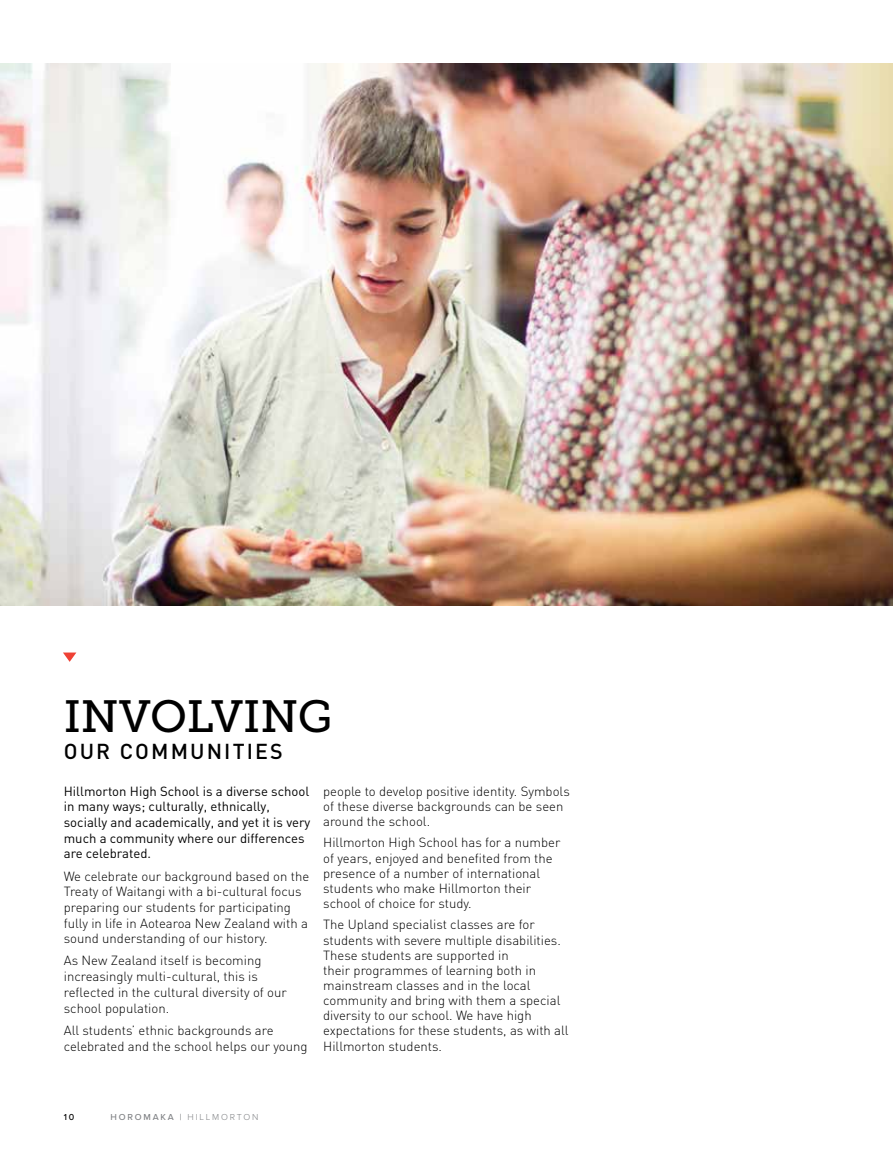
<style>
.page{position:relative;width:893px;height:1170px;background:#fff}
.page>*{position:absolute;margin:0;border:0;box-sizing:border-box;transform-origin:0 0}
.t1{font:45px "Museo Slab 500";letter-spacing:-.005em;color:#000}
.t2{font:500 21.3px "DIN";letter-spacing:.1em;color:#000}
.t3{font:300 13.2px/15.1px "DIN";color:#000}
.t4{font:13.2px/15.8px "DIN Regular Alternate";color:#000}
.t5{font:300 9px "Proxima Nova";letter-spacing:.2em;color:#808285}
.t6{font:500 9px "Proxima Nova";color:#000}
.s1{font-weight:500}
</style>
<div class="page">
<img style="left:0;top:64px;width:893px;height:541px">
<svg style="left:63px;top:652px;width:13px;height:9px"></svg>
<h1 class="t1" style="left:64px;top:691px;width:270px">INVOLVING</h1>
<h2 class="t2" style="left:64px;top:737px;width:221px">OUR COMMUNITIES</h2>
<p class="t4" style="left:64px;top:782px;width:248px">Hillmorton High School is a diverse school in many ways; culturally, ethnically, socially and academically, and yet it is very much a community where our differences are celebrated.</p>
<p class="t3" style="left:64px;top:867px;width:247px;line-height:15.8px">We celebrate our background based on the Treaty of Waitangi with a bi-cultural focus preparing our students for participating fully in life in Aotearoa New Zealand with a sound understanding of our history.</p>
<p class="t3" style="left:64px;top:952px;width:225px;line-height:15.8px">As New Zealand itself is becoming increasingly multi-cultural, this is reflected in the cultural diversity of our school population.</p>
<p class="t3" style="left:64px;top:1021px;width:245px;line-height:16.5px">All students’ ethnic backgrounds are celebrated and the school helps our young</p>
<p class="t3" style="left:323px;top:783px;width:248px">people to develop positive identity. Symbols of these diverse backgrounds can be seen around the school.</p>
<p class="t3" style="left:323px;top:834px;width:239px">Hillmorton High School has for a number of years, enjoyed and benefited from the presence of a number of international students who make Hillmorton their school of choice for study.</p>
<p class="t3" style="left:323px;top:916px;width:247px">The Upland specialist classes are for students with severe multiple disabilities.<br>These students are supported in<br>their programmes of learning both in mainstream classes and in the local community and bring with them a special diversity to our school. We have high expectations for these students, as with all Hillmorton students.</p>
<p class="t6" style="left:64px;top:1111px;width:12px">10</p>
<p class="t5" style="left:111px;top:1111px;width:149px"><span class="s1">HOROMAKA |</span> HILLMORTON</p>
</div>
